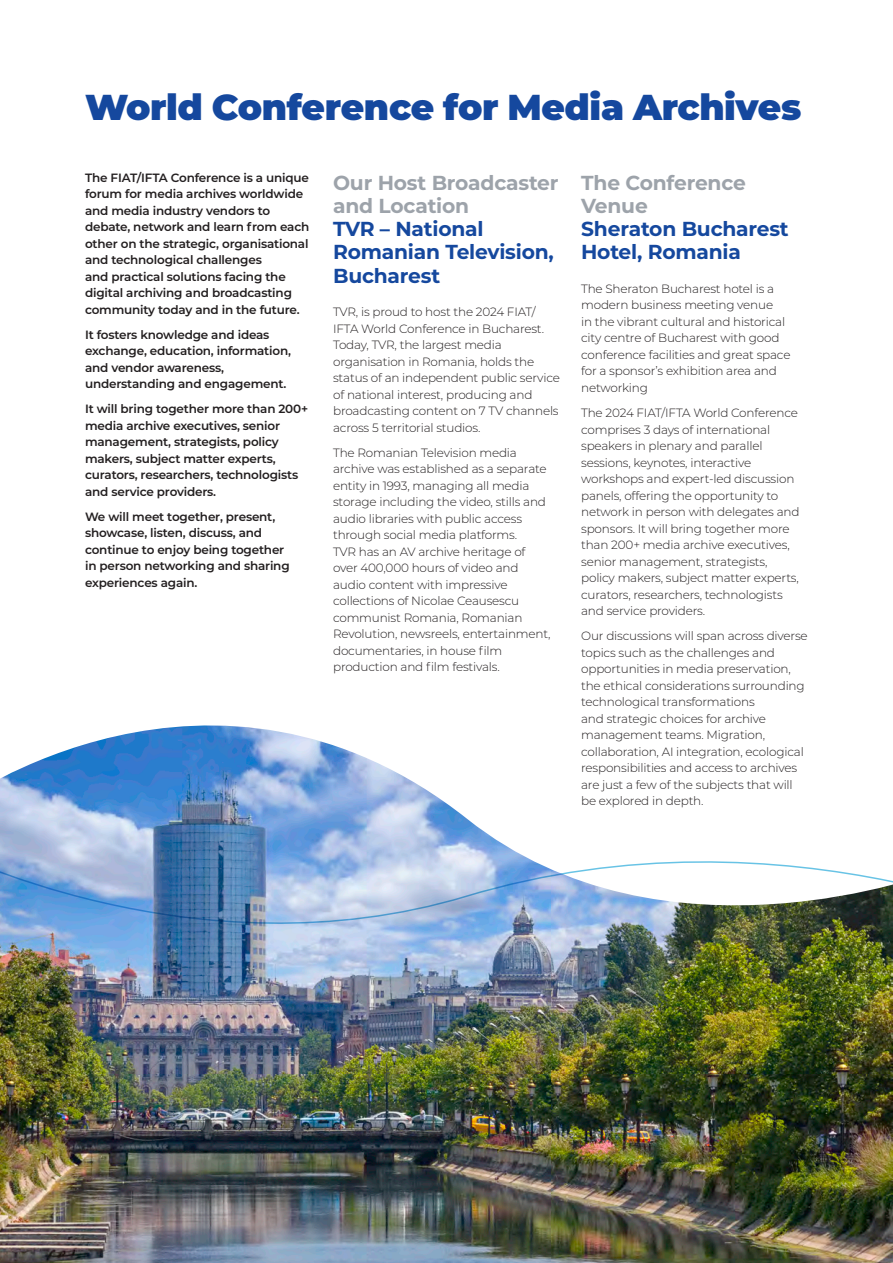
<style>
.page{position:relative;width:893px;height:1263px;background:#fff}
.page>*{position:absolute;margin:0;border:0;box-sizing:border-box;transform-origin:0 0}
.t1{font:900 36px "Montserrat";letter-spacing:-.01em;color:#15489e}
.t2{font:700 20.25px/23.2px "Montserrat";letter-spacing:-.01em;color:#15489e}
.t3{font:300 12px/16.5px "Montserrat";letter-spacing:-.015em;color:#231f20}
.t4{font:600 12px/16.5px "Montserrat";letter-spacing:-.015em;color:#231f20}
.s1{color:#9da3aa}
</style>
<div class="page">
<img style="left:0;top:980px;width:893px;height:283px">
<svg style="left:0;top:725px;width:440px;height:74px"></svg>
<img style="left:0;top:799px;width:893px;height:181px">
<p class="t1" style="left:85px;top:80px;width:718px">World Conference for Media Archives</p>
<p class="t4" style="left:85px;top:169px;width:226px">The FIAT/IFTA Conference is a unique forum for media archives worldwide and media industry vendors to debate, network and learn from each other on the strategic, organisational and technological challenges<br>and practical solutions facing the digital archiving and broadcasting community today and in the future.</p>
<p class="t4" style="left:85px;top:326px;width:207px">It fosters knowledge and ideas exchange, education, information, and vendor awareness, understanding and engagement.</p>
<p class="t4" style="left:85px;top:400px;width:225px">It will bring together more than 200+ media archive executives, senior management, strategists, policy makers, subject matter experts, curators, researchers, technologists and service providers.</p>
<p class="t4" style="left:85px;top:508px;width:206px">We will meet together, present, showcase, listen, discuss, and continue to enjoy being together in person networking and sharing experiences again.</p>
<p class="t2" style="left:333px;top:170px;width:227px"><span class="s1">Our Host Broadcaster and Location<br></span>TVR – National<br>Romanian Television,<br>Bucharest</p>
<p class="t3" style="left:333px;top:303px;width:228px">TVR, is proud to host the 2024 FIAT/ IFTA World Conference in Bucharest.<br>Today, TVR, the largest media organisation in Romania, holds the status of an independent public service of national interest, producing and broadcasting content on 7 TV channels across 5 territorial studios.</p>
<p class="t3" style="left:333px;top:444px;width:219px">The Romanian Television media archive was established as a separate entity in 1993, managing all media storage including the video, stills and audio libraries with public access through social media platforms.<br>TVR has an AV archive heritage of over 400,000 hours of video and audio content with impressive collections of Nicolae Ceausescu communist Romania, Romanian Revolution, newsreels, entertainment, documentaries, in house film production and film festivals.</p>
<p class="t2" style="left:581px;top:170px;width:209px"><span class="s1">The Conference<br>Venue<br></span>Sheraton Bucharest<br>Hotel, Romania</p>
<p class="t3" style="left:581px;top:280px;width:211px">The Sheraton Bucharest hotel is a modern business meeting venue<br>in the vibrant cultural and historical city centre of Bucharest with good conference facilities and great space for a sponsor’s exhibition area and networking</p>
<p class="t3" style="left:581px;top:404px;width:220px">The 2024 FIAT/IFTA World Conference comprises 3 days of international speakers in plenary and parallel sessions, keynotes, interactive workshops and expert-led discussion panels, offering the opportunity to network in person with delegates and sponsors. It will bring together more than 200+ media archive executives, senior management, strategists, policy makers, subject matter experts, curators, researchers, technologists and service providers.</p>
<p class="t3" style="left:581px;top:627px;width:228px">Our discussions will span across diverse topics such as the challenges and opportunities in media preservation, the ethical considerations surrounding technological transformations<br>and strategic choices for archive management teams. Migration, collaboration, AI integration, ecological responsibilities and access to archives are just a few of the subjects that will be explored in depth.</p>
</div>
